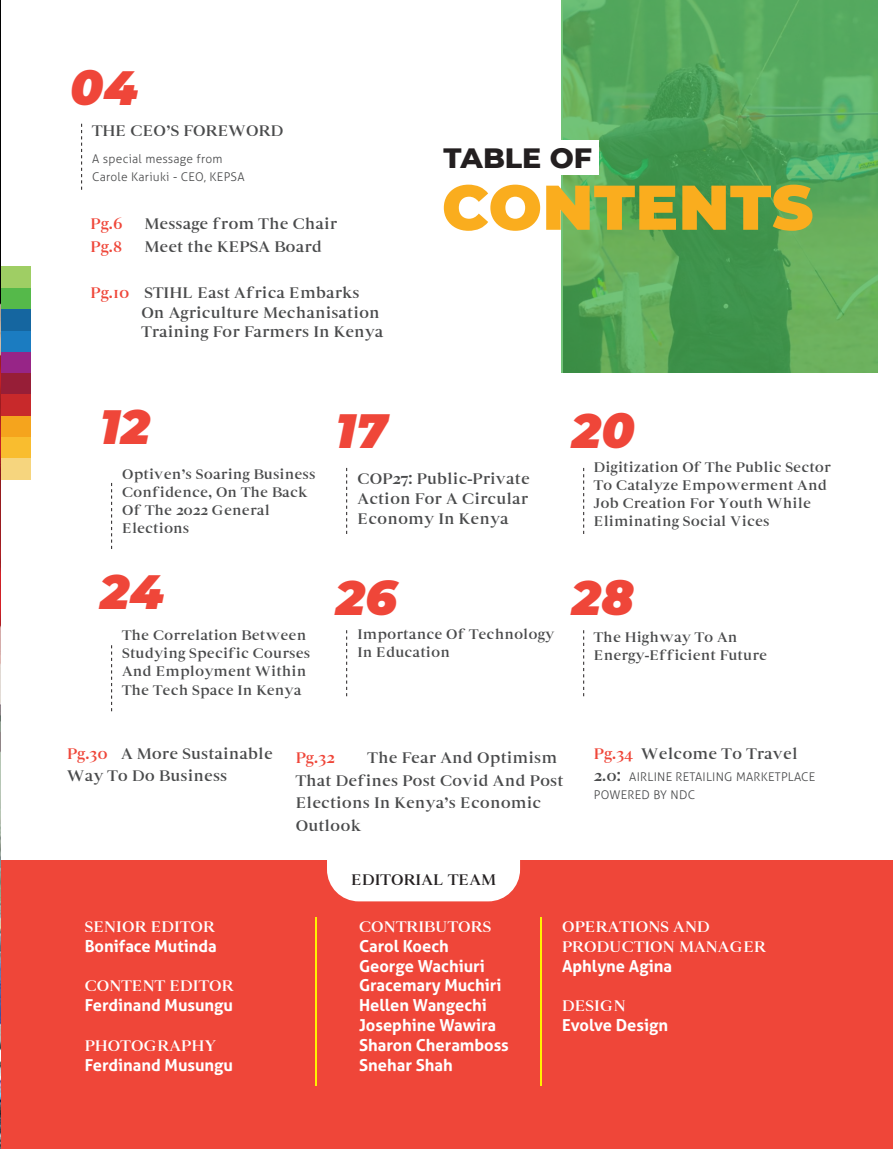
<style>
.page{position:relative;width:893px;height:1149px;background:#fff}
.page>*{position:absolute;margin:0;border:0;box-sizing:border-box;transform-origin:0 0}
.big_title{font:900 63px "Montserrat";letter-spacing:.01em;color:#faad1e}
.big_title-2{font:italic 900 48px "Montserrat";letter-spacing:.01em;color:#ef4639}
.t1{font:800 28.5px "Montserrat";color:#231f20}
.small_title{font:700 16.5px/22.8px "Wensley";color:#494a4b}
.small_title-2{font:700 16.5px "Aller";color:#fff}
.small_title-3{font:700 16.5px "Wensley";color:#fff}
.small_title-4{font:700 16.5px "Wensley";color:#ef4639}
.small_title-5{font:700 16.5px "Wensley";color:#231f20}
.small_title-6{font:700 15px/18px "Wensley";color:#494a4b}
.small_title-7{font:300 12px/18px "Aller";letter-spacing:.02em;color:#494a4b}
.body_text_2{font:300 12px "Aller";letter-spacing:.02em;color:#494a4b}
.s1{color:#ef4639}
.s2{font-family:"Wensley";font-weight:700;font-size:16.5px}
</style>
<div class="page">
<div style="left:0;top:860px;width:893px;height:288px;background:#ef4639"></div>
<svg style="left:111px;top:483px;width:1px;height:66px"></svg>
<svg style="left:111px;top:645px;width:1px;height:66px"></svg>
<svg style="left:346px;top:468px;width:1px;height:66px"></svg>
<svg style="left:346px;top:630px;width:1px;height:66px"></svg>
<svg style="left:583px;top:468px;width:1px;height:66px"></svg>
<svg style="left:583px;top:630px;width:1px;height:66px"></svg>
<svg style="left:81px;top:124px;width:1px;height:66px"></svg>
<div style="left:0;top:287px;width:31px;height:22px;background:#55b94a"></div>
<div style="left:0;top:266px;width:31px;height:21px;background:#9fce64"></div>
<div style="left:0;top:458px;width:31px;height:21px;background:#f6d57e"></div>
<div style="left:0;top:436px;width:31px;height:22px;background:#f9bd2f"></div>
<div style="left:0;top:415px;width:31px;height:21px;background:#f5a41d"></div>
<div style="left:0;top:394px;width:31px;height:21px;background:#c8292b"></div>
<div style="left:0;top:372px;width:31px;height:22px;background:#971e37"></div>
<div style="left:0;top:351px;width:31px;height:21px;background:#972587"></div>
<div style="left:0;top:330px;width:31px;height:21px;background:#1b7cc1"></div>
<div style="left:0;top:309px;width:31px;height:21px;background:#1566a0"></div>
<img style="left:0;top:0;width:1px;height:1148px">
<hr style="left:315px;top:916px;width:2px;height:169px;background:#fff101">
<div style="left:327px;top:813px;width:193px;height:88px;background:#fff;border-radius:32px"></div>
<hr style="left:540px;top:916px;width:2px;height:169px;background:#fff101">
<svg style="left:561px;top:0;width:317px;height:372px;background:#54a559"></svg>
<div style="left:425px;top:140px;width:174px;height:35px;background:#fff"></div>
<p class="big_title-2" style="left:70px;top:51px;width:69px">04</p>
<p class="small_title" style="left:92px;top:119px;width:193px">THE CEO’S FOREWORD</p>
<p class="body_text_2" style="left:92px;top:151px;width:132px">A special message from</p>
<p class="body_text_2" style="left:92px;top:169px;width:154px">Carole Kariuki - CEO, KEPSA</p>
<p class="small_title-4" style="left:91px;top:214px;width:34px">Pg.6</p>
<p class="small_title" style="left:145px;top:212px;width:194px">Message from The Chair</p>
<p class="small_title-4" style="left:91px;top:237px;width:33px">Pg.8</p>
<p class="small_title" style="left:145px;top:235px;width:179px">Meet the KEPSA Board</p>
<p class="small_title" style="left:91px;top:281px;width:271px"><span class="s1">Pg.10</span> STIHL East Africa Embarks</p>
<p class="small_title" style="left:141px;top:301px;width:240px">On Agriculture Mechanisation</p>
<p class="small_title" style="left:141px;top:320px;width:244px">Training For Farmers In Kenya</p>
<p class="t1" style="left:443px;top:137px;width:150px">TABLE OF</p>
<p class="big_title" style="left:442px;top:160px;width:373px">CONTENTS</p>
<p class="big_title-2" style="left:100px;top:391px;width:51px">12</p>
<p class="big_title-2" style="left:336px;top:394px;width:53px">17</p>
<p class="big_title-2" style="left:572px;top:394px;width:64px">20</p>
<p class="small_title-6" style="left:122px;top:464px;width:195px">Optiven’s Soaring Business<br>Confidence, On The Back<br>Of The 2022 General<br>Elections</p>
<p class="small_title" style="left:358px;top:469px;width:174px;line-height:19.8px;text-align:justify">COP27: Public-Private Action For A Circular Economy In Kenya</p>
<p class="small_title-6" style="left:594px;top:458px;width:239px">Digitization Of The Public Sector<br>To Catalyze Empowerment And<br>Job Creation For Youth While<br>Eliminating Social Vices</p>
<p class="big_title-2" style="left:100px;top:556px;width:65px">24</p>
<p class="big_title-2" style="left:336px;top:561px;width:63px">26</p>
<p class="big_title-2" style="left:572px;top:561px;width:64px">28</p>
<p class="small_title-6" style="left:122px;top:626px;width:190px">The Correlation Between<br>Studying Specific Courses<br>And Employment Within<br>The Tech Space In Kenya</p>
<p class="small_title-6" style="left:358px;top:625px;width:198px">Importance Of Technology<br>In Education</p>
<p class="small_title-6" style="left:594px;top:628px;width:145px">The Highway To An</p>
<p class="small_title-6" style="left:594px;top:646px;width:175px">Energy-Efficient Future</p>
<p class="small_title" style="left:67px;top:741px;width:207px"><span class="s1">Pg.30</span> A More Sustainable<br>Way To Do Business</p>
<p class="small_title-4" style="left:296px;top:747px;width:40px">Pg.32</p>
<p class="small_title" style="left:296px;top:745px;width:269px;text-indent:72px">The Fear And Optimism<br>That Defines Post Covid And Post<br>Elections In Kenya’s Economic<br>Outlook</p>
<p class="small_title" style="left:594px;top:741px;width:205px"><span class="s1">Pg.34</span> Welcome To Travel</p>
<p class="small_title-7" style="left:594px;top:767px;width:223px"><span class="s2">2.0:</span> AIRLINE RETAILING MARKETPLACE<br>POWERED BY NDC</p>
<p class="small_title-3" style="left:85px;top:916px;width:132px">SENIOR EDITOR</p>
<p class="small_title-2" style="left:85px;top:935px;width:134px">Boniface Mutinda</p>
<p class="small_title-3" style="left:85px;top:976px;width:151px">CONTENT EDITOR</p>
<p class="small_title-2" style="left:85px;top:994px;width:150px">Ferdinand Musungu</p>
<p class="small_title-3" style="left:85px;top:1035px;width:133px">PHOTOGRAPHY</p>
<p class="small_title-2" style="left:85px;top:1054px;width:150px">Ferdinand Musungu</p>
<p class="small_title-5" style="left:351px;top:869px;width:146px">EDITORIAL TEAM</p>
<p class="small_title-3" style="left:359px;top:916px;width:134px">CONTRIBUTORS</p>
<p class="small_title-2" style="left:359px;top:935px;width:91px">Carol Koech</p>
<p class="small_title-2" style="left:359px;top:955px;width:127px">George Wachiuri</p>
<p class="small_title-2" style="left:359px;top:975px;width:144px">Gracemary Muchiri</p>
<p class="small_title-2" style="left:359px;top:994px;width:129px">Hellen Wangechi</p>
<p class="small_title-2" style="left:359px;top:1014px;width:139px">Josephine Wawira</p>
<p class="small_title-2" style="left:359px;top:1034px;width:151px">Sharon Cheramboss</p>
<p class="small_title-2" style="left:359px;top:1054px;width:95px">Snehar Shah</p>
<p class="small_title-3" style="left:562px;top:916px;width:149px">OPERATIONS AND</p>
<p class="small_title-3" style="left:562px;top:936px;width:206px">PRODUCTION MANAGER</p>
<p class="small_title-2" style="left:562px;top:955px;width:111px">Aphlyne Agina</p>
<p class="small_title-3" style="left:562px;top:995px;width:65px">DESIGN</p>
<p class="small_title-2" style="left:562px;top:1014px;width:108px">Evolve Design</p>
</div>
